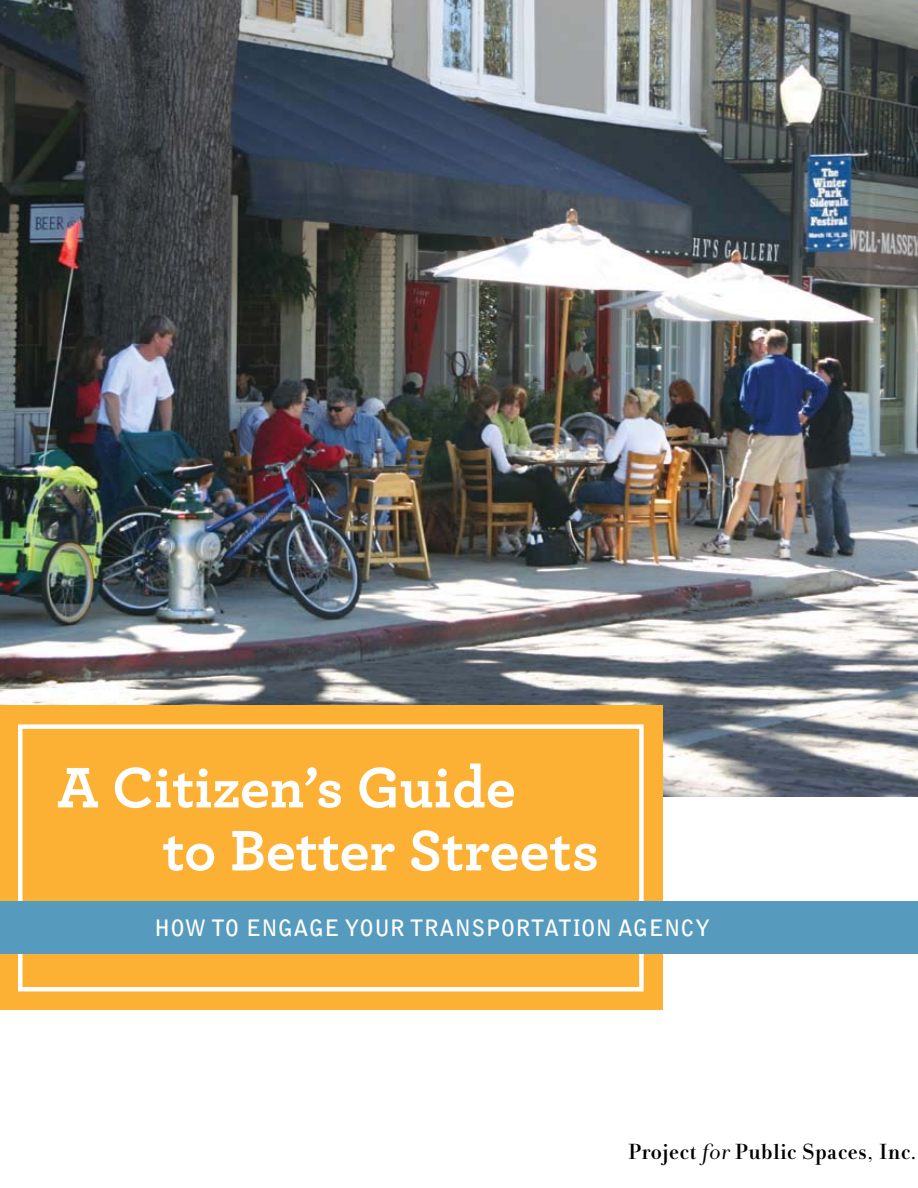
<style>
.page{position:relative;width:918px;height:1188px;background:#fff}
.page>*{position:absolute;margin:0;border:0;box-sizing:border-box;transform-origin:0 0}
.t1{font:700 60px/63px "Archer";color:#fff}
.t2{font:700 22.5px "Bell Gothic Std";letter-spacing:.02em;color:#fff}
.t3{font:700 22.5px "Andrade Pro";color:#000}
.s1{font-weight:400;font-style:italic}
</style>
<div class="page">
<img style="left:0;top:0;width:918px;height:796px">
<div style="left:0;top:705px;width:663px;height:305px;background:#fcb034"></div>
<div style="left:18px;top:724px;width:626px;height:268px;border:4px solid #fff"></div>
<div style="left:0;top:902px;width:918px;height:52px;background:#569bbe"></div>
<p class="t1" style="left:163px;top:752px;width:438px;text-indent:-106px">A Citizen’s Guide<br>to Better Streets</p>
<p class="t2" style="left:154px;top:915px;width:558px">HOW TO ENGAGE YOUR TRANSPORTATION AGENCY</p>
<p class="t3" style="left:628px;top:1137px;width:290px">Project <span class="s1">for</span> Public Spaces, Inc.</p>
</div>
